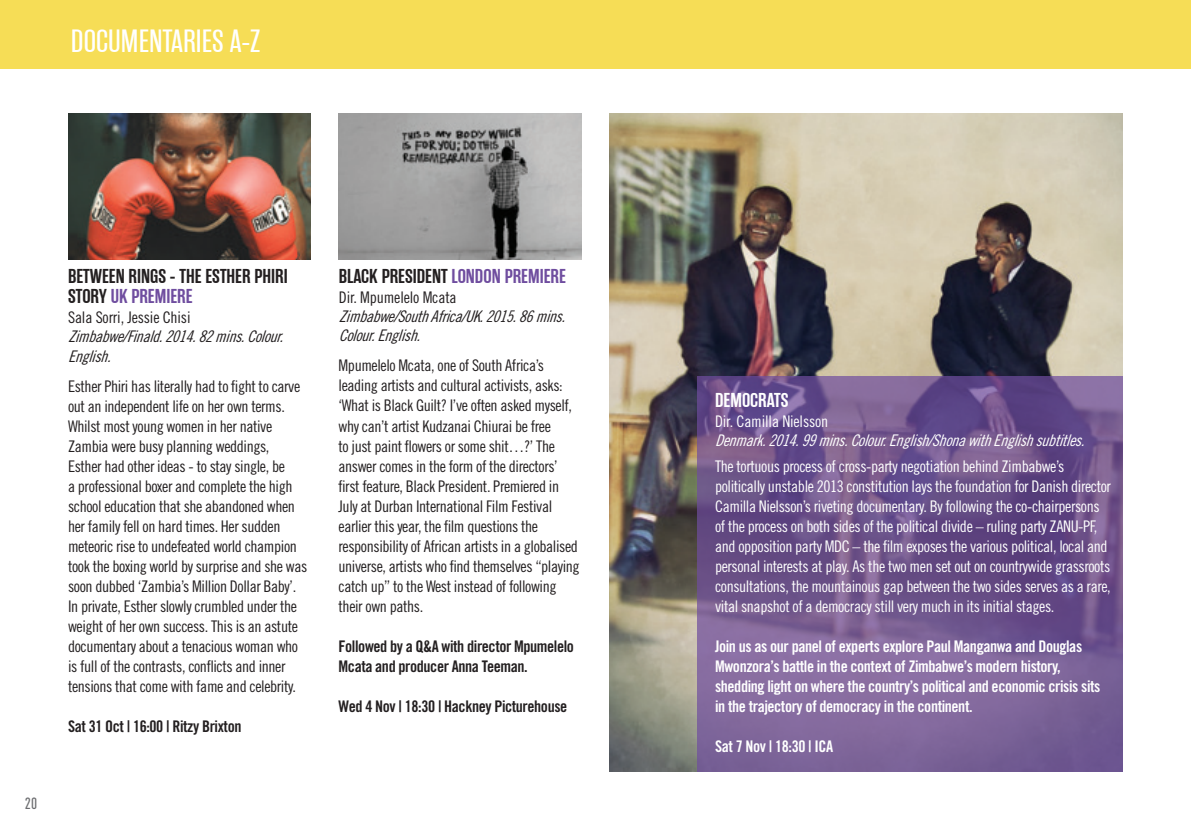
<style>
.page{position:relative;width:1191px;height:840px;background:#fff}
.page>*{position:absolute;margin:0;border:0;box-sizing:border-box;transform-origin:0 0}
.t1{font:32px "Rama Gothic E";color:#fff}
.t2{font:600 20px/20px "Rama Gothic E";color:#231f20}
.t3{font:600 20px "Rama Gothic E";color:#fff}
.t4{font:16px/20px "Trade Gothic LT Std Cn 18";letter-spacing:-.025em;color:#231f20}
.t5{font:16px/20px "Trade Gothic LT Std Cn 18";letter-spacing:-.025em;color:#fff}
.t6{font:16px/20px "Trade Gothic LT Std Bd Cn 20";letter-spacing:-.025em;color:#fff}
.t7{font:16px/20px "Trade Gothic LT Std Bd Cn 20";letter-spacing:-.025em;color:#231f20}
.t8{font:16px/20px "Trade Gothic LT Std Cn 18 Obl";letter-spacing:-.025em;color:#231f20}
.t9{font:16px "Trade Gothic LT Std Cn 18 Obl";letter-spacing:-.025em;color:#fff}
.t10{font:500 16px "DIN Cond";color:#6c6d70}
.s1{color:#6f4d9f}
</style>
<div class="page">
<div style="left:0;top:0;width:1191px;height:68px;background:#f6dd56"></div>
<img style="left:609px;top:113px;width:514px;height:658px">
<img style="left:68px;top:113px;width:242px;height:147px">
<img style="left:339px;top:113px;width:242px;height:147px">
<svg style="left:697px;top:376px;width:426px;height:395px;background:#735990"></svg>
<h1 class="t1" style="left:71px;top:24px;width:191px">DOCUMENTARIES A-Z</h1>
<p class="t10" style="left:25px;top:793px;width:14px">20</p>
<p class="t2" style="left:68px;top:267px;width:221px">BETWEEN RINGS - THE ESTHER PHIRI<br>STORY <span class="s1">UK PREMIERE</span></p>
<p class="t4" style="left:68px;top:307px;width:124px">Sala Sorri, Jessie Chisi</p>
<p class="t8" style="left:68px;top:327px;width:218px">Zimbabwe/Finald. 2014. 82 mins. Colour.<br>English.</p>
<p class="t4" style="left:68px;top:376px;width:241px">Esther Phiri has literally had to fight to carve out an independent life on her own terms.<br>Whilst most young women in her native Zambia were busy planning weddings,<br>Esther had other ideas - to stay single, be<br>a professional boxer and complete the high school education that she abandoned when her family fell on hard times. Her sudden meteoric rise to undefeated world champion took the boxing world by surprise and she was soon dubbed ‘Zambia’s Million Dollar Baby’.<br>In private, Esther slowly crumbled under the weight of her own success. This is an astute documentary about a tenacious woman who is full of the contrasts, conflicts and inner tensions that come with fame and celebrity.</p>
<p class="t7" style="left:68px;top:716px;width:175px">Sat 31 Oct | 16:00 | Ritzy Brixton</p>
<p class="t2" style="left:339px;top:267px;width:228px">BLACK PRESIDENT <span class="s1">LONDON PREMIERE</span></p>
<p class="t4" style="left:339px;top:287px;width:119px">Dir. Mpumelelo Mcata</p>
<p class="t8" style="left:339px;top:307px;width:229px;line-height:19px">Zimbabwe/South Africa/UK. 2015. 86 mins.<br>Colour. English.</p>
<p class="t4" style="left:338px;top:355px;width:242px">Mpumelelo Mcata, one of South Africa’s leading artists and cultural activists, asks: ‘What is Black Guilt? I’ve often asked myself, why can’t artist Kudzanai Chiurai be free<br>to just paint flowers or some shit…?’ The answer comes in the form of the directors’ first feature, Black President. Premiered in July at Durban International Film Festival earlier this year, the film questions the responsibility of African artists in a globalised universe, artists who find themselves “playing catch up” to the West instead of following their own paths.</p>
<p class="t7" style="left:338px;top:635px;width:237px">Followed by a Q&amp;A with director Mpumelelo<br>Mcata and producer Anna Teeman.</p>
<p class="t7" style="left:338px;top:695px;width:230px">Wed 4 Nov | 18:30 | Hackney Picturehouse</p>
<p class="t3" style="left:715px;top:388px;width:75px">DEMOCRATS</p>
<p class="t5" style="left:715px;top:410px;width:115px">Dir. Camilla Nielsson</p>
<p class="t9" style="left:715px;top:430px;width:372px">Denmark. 2014. 99 mins. Colour. English/Shona with English subtitles.</p>
<p class="t5" style="left:715px;top:456px;width:397px">The tortuous process of cross-party negotiation behind Zimbabwe’s politically unstable 2013 constitution lays the foundation for Danish director Camilla Nielsson’s riveting documentary. By following the co-chairpersons of the process on both sides of the political divide – ruling party ZANU-PF, and opposition party MDC – the film exposes the various political, local and personal interests at play. As the two men set out on countrywide grassroots consultations, the mountainous gap between the two sides serves as a rare, vital snapshot of a democracy still very much in its initial stages.</p>
<p class="t6" style="left:715px;top:636px;width:387px">Join us as our panel of experts explore Paul Manganwa and Douglas Mwonzora’s battle in the context of Zimbabwe’s modern history, shedding light on where the country’s political and economic crisis sits in the trajectory of democracy in the continent.</p>
<p class="t6" style="left:715px;top:736px;width:120px">Sat 7 Nov | 18:30 | ICA</p>
</div>
